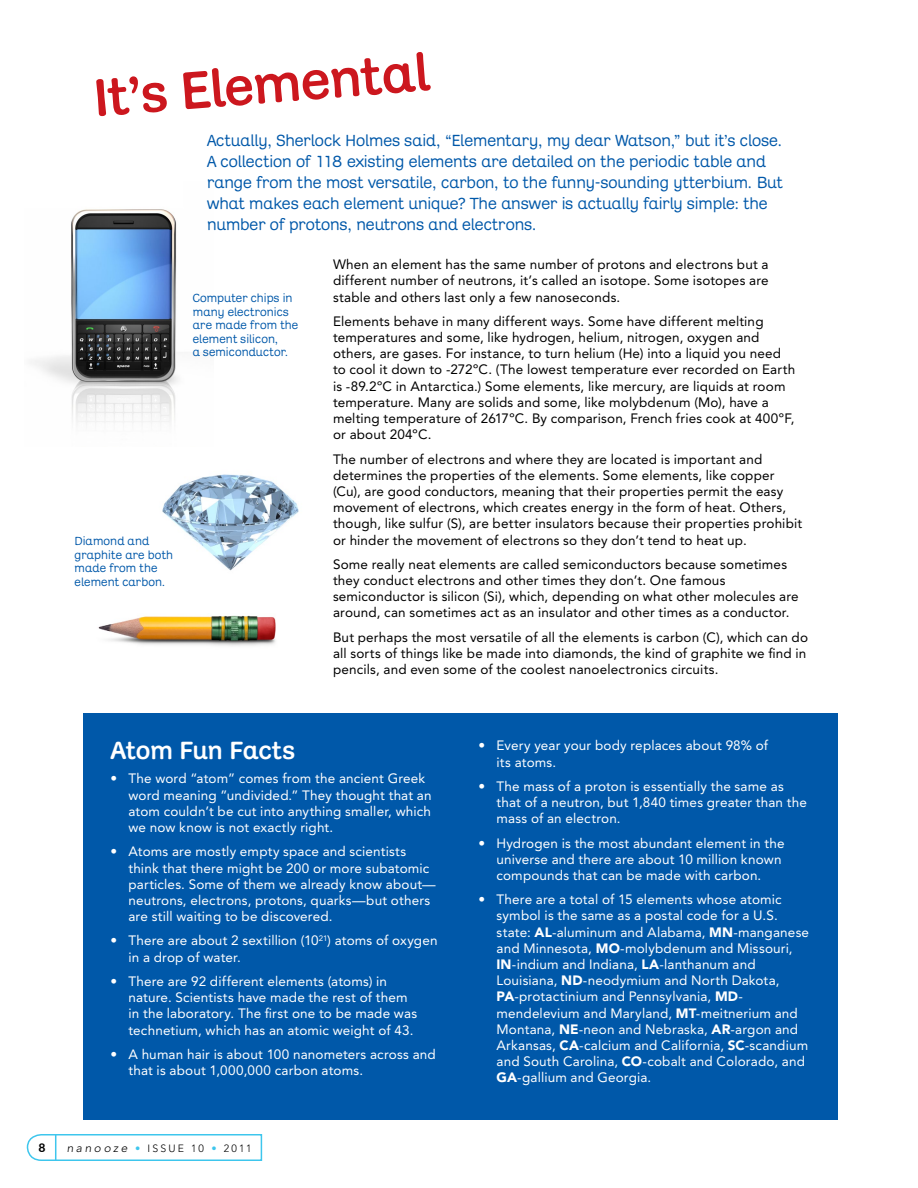
<style>
.page{position:relative;width:918px;height:1188px;background:#fff}
.page>*{position:absolute;margin:0;border:0;box-sizing:border-box;transform-origin:0 0}
.t1{font:500 54px "Adesso School";color:#cc171e}
.t2{font:500 25.5px "Adesso School";letter-spacing:-.01em;color:#fff}
.t3{font:16.5px/21px "Adesso School";letter-spacing:-.005em;color:#0058a9}
.t4{font:13.5px/16.2px "Avenir";letter-spacing:.01em;color:#000}
.t5{font:13.5px/16.2px "Avenir";letter-spacing:.01em;color:#fff}
.t6{font:12px/13.5px "Adesso School";letter-spacing:.005em;color:#0058a9}
.t7{font:12px "Arial Rounded MT Bold";color:#000}
.t8{font:300 10.5px "Avenir";letter-spacing:.205em;color:#000}
.s1{font-style:italic;font-size:12px}
.s2{color:#3ec6ed}
.s3{font-weight:900}
</style>
<div class="page">
<img style="left:31px;top:209px;width:147px;height:215px">
<img style="left:98px;top:615px;width:178px;height:31px">
<img style="left:162px;top:474px;width:137px;height:97px">
<svg style="left:26px;top:1134px;width:237px;height:27px"></svg>
<div style="left:83px;top:713px;width:755px;height:407px;background:#0058a9"></div>
<h1 class="t1" style="left:91px;top:65px;width:338px;rotate:-4deg">It’s Elemental</h1>
<p class="t3" style="left:207px;top:130px;width:577px">Actually, Sherlock Holmes said, “Elementary, my dear Watson,” but it’s close.<br>A collection of 118 existing elements are detailed on the periodic table and range from the most versatile, carbon, to the funny-sounding ytterbium. But what makes each element unique? The answer is actually fairly simple: the number of protons, neutrons and electrons.</p>
<p class="t6" style="left:193px;top:292px;width:107px">Computer chips in many electronics are made from the element silicon,<br>a semiconductor.</p>
<p class="t6" style="left:75px;top:535px;width:100px">Diamond and graphite are both made from the element carbon.</p>
<p class="t4" style="left:333px;top:256px;width:437px;text-align:justify">When an element has the same number of protons and electrons but a different number of neutrons, it’s called an isotope. Some isotopes are stable and others last only a few nanoseconds.</p>
<p class="t4" style="left:333px;top:313px;width:464px">Elements behave in many different ways. Some have different melting temperatures and some, like hydrogen, helium, nitrogen, oxygen and others, are gases. For instance, to turn helium (He) into a liquid you need to cool it down to -272ºC. (The lowest temperature ever recorded on Earth is -89.2ºC in Antarctica.) Some elements, like mercury, are liquids at room temperature. Many are solids and some, like molybdenum (Mo), have a melting temperature of 2617ºC. By comparison, French fries cook at 400ºF, or about 204ºC.</p>
<p class="t4" style="left:333px;top:451px;width:471px">The number of electrons and where they are located is important and determines the properties of the elements. Some elements, like copper (Cu), are good conductors, meaning that their properties permit the easy movement of electrons, which creates energy in the form of heat. Others, though, like sulfur (S), are better insulators because their properties prohibit or hinder the movement of electrons so they don’t tend to heat up.</p>
<p class="t4" style="left:333px;top:556px;width:467px">Some really neat elements are called semiconductors because sometimes they conduct electrons and other times they don’t. One famous semiconductor is silicon (Si), which, depending on what other molecules are around, can sometimes act as an insulator and other times as a conductor.</p>
<p class="t4" style="left:333px;top:629px;width:477px">But perhaps the most versatile of all the elements is carbon (C), which can do all sorts of things like be made into diamonds, the kind of graphite we find in pencils, and even some of the coolest nanoelectronics circuits.</p>
<h2 class="t2" style="left:110px;top:735px;width:186px">Atom Fun Facts</h2>
<p class="t5" style="left:128px;top:771px;width:305px;text-indent:-18px">• The word “atom” comes from the ancient Greek word meaning ”undivided.” They thought that an atom couldn’t be cut into anything smaller, which we now know is not exactly right.</p>
<p class="t5" style="left:128px;top:844px;width:309px;text-indent:-18px">• Atoms are mostly empty space and scientists think that there might be 200 or more subatomic particles. Some of them we already know about— neutrons, electrons, protons, quarks—but others are still waiting to be discovered.</p>
<p class="t5" style="left:128px;top:933px;width:311px;text-indent:-18px">• There are about 2 sextillion (10<sup>21</sup>) atoms of oxygen in a drop of water.</p>
<p class="t5" style="left:128px;top:973px;width:290px;text-indent:-18px">• There are 92 different elements (atoms) in nature. Scientists have made the rest of them in the laboratory. The first one to be made was technetium, which has an atomic weight of 43.</p>
<p class="t5" style="left:128px;top:1046px;width:309px;text-indent:-18px">• A human hair is about 100 nanometers across and that is about 1,000,000 carbon atoms.</p>
<p class="t7" style="left:38px;top:1140px;width:9px">8</p>
<p class="t8" style="left:67px;top:1142px;width:186px"><span class="s1">nanooze</span> <span class="s2">•</span> ISSUE 10 <span class="s2">•</span> 2011</p>
<p class="t5" style="left:497px;top:738px;width:273px;text-indent:-18px">• Every year your body replaces about 98% of its atoms.</p>
<p class="t5" style="left:497px;top:778px;width:312px;text-indent:-18px">• The mass of a proton is essentially the same as that of a neutron, but 1,840 times greater than the mass of an electron.</p>
<p class="t5" style="left:497px;top:835px;width:290px;text-indent:-18px">• Hydrogen is the most abundant element in the universe and there are about 10 million known compounds that can be made with carbon.</p>
<p class="t5" style="left:497px;top:892px;width:314px;text-indent:-18px">• There are a total of 15 elements whose atomic symbol is the same as a postal code for a U.S. state: <span class="s3">AL</span>-aluminum and Alabama, <span class="s3">MN</span>-manganese and Minnesota, <span class="s3">MO</span>-molybdenum and Missouri, <span class="s3">IN</span>-indium and Indiana, <span class="s3">LA</span>-lanthanum and Louisiana, <span class="s3">ND</span>-neodymium and North Dakota, <span class="s3">PA</span>-protactinium and Pennsylvania, <span class="s3">MD&shy;</span>mendelevium and Maryland, <span class="s3">MT</span>-meitnerium and Montana, <span class="s3">NE</span>-neon and Nebraska, <span class="s3">AR</span>-argon and Arkansas, <span class="s3">CA</span>-calcium and California, <span class="s3">SC</span>-scandium and South Carolina, <span class="s3">CO</span>-cobalt and Colorado, and <span class="s3">GA</span>-gallium and Georgia.</p>
</div>
